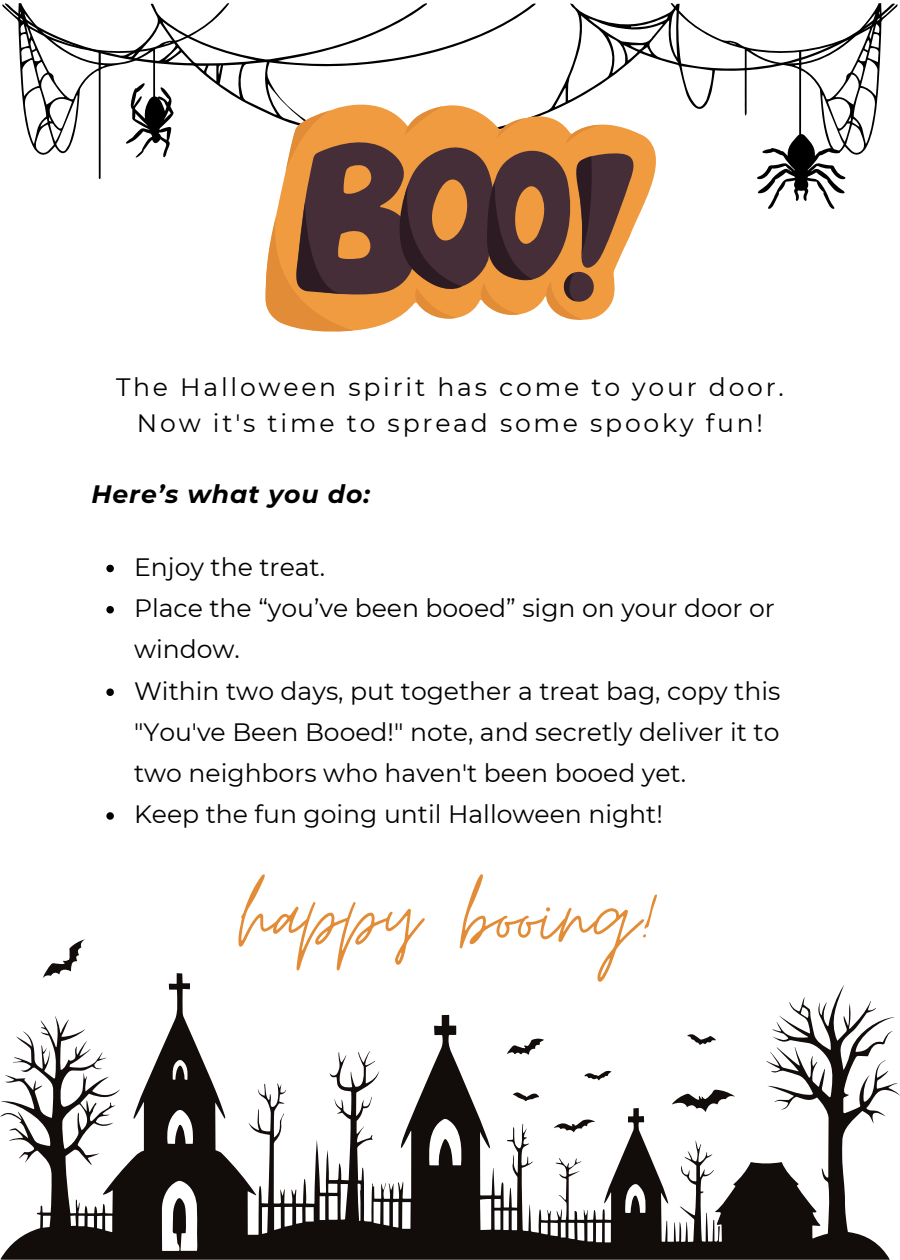
<style>
.page{position:relative;width:900px;height:1260px;background:#fff}
.page>*{position:absolute;margin:0;border:0;box-sizing:border-box;transform-origin:0 0}
.t1{font:109px "Moon Time";color:#e28c37}
.t2{font:25px/41.2px "Montserrat";color:#000}
.t3{font:25px/35.5px "Montserrat";letter-spacing:.11em;color:#000;text-align:center}
.t4{font:italic 700 25px "Montserrat";letter-spacing:.035em;color:#000}
</style>
<div class="page">
<svg style="left:45px;top:939px;width:40px;height:34px"></svg>
<svg style="left:0;top:973px;width:900px;height:287px"></svg>
<svg style="left:687px;top:1032px;width:29px;height:13px"></svg>
<svg style="left:507px;top:1038px;width:37px;height:17px"></svg>
<svg style="left:584px;top:1069px;width:28px;height:11px"></svg>
<svg style="left:672px;top:1090px;width:63px;height:22px"></svg>
<svg style="left:513px;top:1090px;width:26px;height:11px"></svg>
<svg style="left:553px;top:1119px;width:42px;height:13px"></svg>
<svg style="left:106px;top:565px;width:8px;height:7px"></svg>
<svg style="left:106px;top:606px;width:8px;height:7px"></svg>
<svg style="left:106px;top:688px;width:8px;height:8px"></svg>
<svg style="left:106px;top:812px;width:8px;height:8px"></svg>
<svg style="left:684px;top:3px;width:214px;height:206px"></svg>
<svg style="left:2px;top:3px;width:217px;height:176px"></svg>
<svg style="left:219px;top:3px;width:465px;height:189px"></svg>
<svg style="left:260px;top:59px;width:346px;height:35px"></svg>
<svg style="left:235px;top:94px;width:414px;height:238px"></svg>
<p class="t3" style="left:116px;top:369px;width:669px">The Halloween spirit has come to your door.<br>Now it's time to spread some spooky fun!</p>
<p class="t4" style="left:91px;top:479px;width:280px">Here’s what you do:</p>
<p class="t2" style="left:134px;top:546px;width:193px">Enjoy the treat.</p>
<h2 class="t2" style="left:134px;top:588px;width:642px">Place the “you’ve been booed” sign on your door or window.</h2>
<p class="t2" style="left:134px;top:670px;width:648px;text-align:justify">Within two days, put together a treat bag, copy this "You've Been Booed!" note, and secretly deliver it to two neighbors who haven't been booed yet.</p>
<p class="t2" style="left:134px;top:794px;width:530px">Keep the fun going until Halloween night!</p>
<p class="t1" style="left:239px;top:851px;width:424px">happy booing!</p>
</div>
